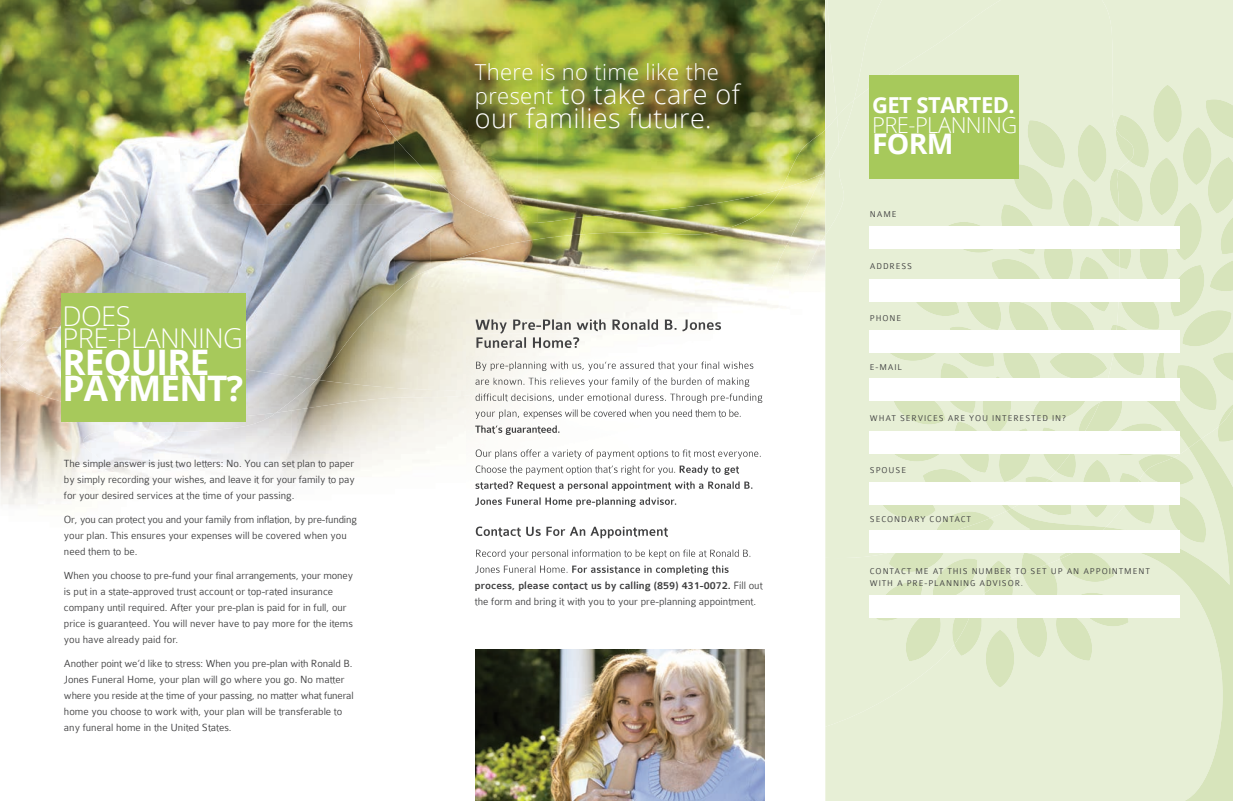
<style>
.page{position:relative;width:1233px;height:801px;background:#fff}
.page>*{position:absolute;margin:0;border:0;box-sizing:border-box;transform-origin:0 0}
.t1{font:700 35.2px/25.8px "Open Sans";letter-spacing:-.025em;color:#fff}
.t2{font:700 28.4px "Open Sans";color:#fff}
.t3{font:300 27.3px/22px "Open Sans";letter-spacing:-.025em;color:#fff}
.t4{font:300 27px/24px "Open Sans";letter-spacing:.015em;color:#fff}
.t5{font:300 22px "Open Sans";letter-spacing:.015em;color:#fff}
.t6{font:300 22px "Open Sans";letter-spacing:-.025em;color:#fff}
.t7{font:700 22px "Open Sans";letter-spacing:-.025em;color:#fff}
.t8{font:300 11.1px/16px "Colaborate";color:#3e3e3f}
.t9{font:300 9px/12px "Colaborate";letter-spacing:.1em;color:#3e3e3f}
.s1{font-size:22px}
.s2{font-weight:500}
</style>
<div class="page">
<img style="left:0;top:0;width:394px;height:341px">
<img style="left:394px;top:171px;width:36px;height:104px">
<img style="left:430px;top:204px;width:36px;height:52px">
<img style="left:358px;top:0;width:467px;height:68px">
<img style="left:789px;top:68px;width:36px;height:62px">
<img style="left:384px;top:68px;width:82px;height:103px">
<img style="left:361px;top:68px;width:23px;height:55px">
<img style="left:425px;top:170px;width:41px;height:34px">
<img style="left:1px;top:327px;width:315px;height:78px">
<img style="left:417px;top:256px;width:49px;height:124px">
<img style="left:384px;top:275px;width:34px;height:105px">
<img style="left:350px;top:303px;width:34px;height:77px">
<img style="left:316px;top:338px;width:34px;height:42px">
<img style="left:789px;top:130px;width:36px;height:43px">
<img style="left:276px;top:380px;width:190px;height:31px">
<img style="left:0;top:366px;width:72px;height:140px">
<img style="left:72px;top:405px;width:204px;height:33px">
<img style="left:789px;top:173px;width:36px;height:62px">
<img style="left:789px;top:235px;width:36px;height:53px">
<img style="left:291px;top:396px;width:175px;height:89px">
<img style="left:113px;top:411px;width:179px;height:86px">
<img style="left:78px;top:431px;width:36px;height:39px">
<div style="left:825px;top:558px;width:267px;height:243px;background:#e7efd6"></div>
<div style="left:825px;top:0;width:305px;height:558px;background:#e7efd6"></div>
<div style="left:61px;top:294px;width:184px;height:128px;background:#a7c95b"></div>
<img style="left:476px;top:649px;width:289px;height:152px">
<img style="left:466px;top:223px;width:251px;height:8px">
<img style="left:466px;top:53px;width:323px;height:170px">
<img style="left:717px;top:187px;width:72px;height:54px">
<img style="left:466px;top:231px;width:251px;height:125px">
<img style="left:781px;top:173px;width:8px;height:16px">
<img style="left:602px;top:241px;width:187px;height:115px">
<img style="left:645px;top:345px;width:37px;height:160px">
<img style="left:466px;top:371px;width:180px;height:168px">
<img style="left:476px;top:319px;width:245px;height:15px">
<img style="left:690px;top:324px;width:31px;height:10px">
<svg style="left:708px;top:330px;width:13px;height:4px"></svg>
<img style="left:476px;top:337px;width:103px;height:11px">
<img style="left:476px;top:361px;width:133px;height:10px">
<img style="left:612px;top:361px;width:142px;height:10px">
<img style="left:475px;top:380px;width:15px;height:5px">
<img style="left:493px;top:377px;width:35px;height:8px">
<img style="left:528px;top:377px;width:7px;height:8px">
<img style="left:535px;top:377px;width:50px;height:8px">
<img style="left:588px;top:377px;width:162px;height:10px">
<img style="left:475px;top:393px;width:288px;height:10px">
<img style="left:475px;top:409px;width:45px;height:10px">
<img style="left:524px;top:409px;width:217px;height:10px">
<img style="left:475px;top:425px;width:84px;height:10px">
<img style="left:476px;top:449px;width:285px;height:10px">
<img style="left:476px;top:465px;width:200px;height:10px">
<img style="left:680px;top:465px;width:59px;height:10px">
<img style="left:475px;top:481px;width:39px;height:9px">
<img style="left:518px;top:481px;width:235px;height:10px">
<img style="left:475px;top:497px;width:201px;height:10px">
<img style="left:476px;top:527px;width:192px;height:11px">
<img style="left:476px;top:549px;width:275px;height:10px">
<img style="left:708px;top:549px;width:43px;height:3px">
<img style="left:475px;top:566px;width:25px;height:7px">
<img style="left:504px;top:565px;width:64px;height:8px">
<img style="left:572px;top:565px;width:157px;height:10px">
<img style="left:605px;top:581px;width:121px;height:1px">
<svg style="left:475px;top:63px;width:266px;height:65px;background:#7d8434"></svg>
<img style="left:1205px;top:99px;width:28px;height:39px">
<img style="left:1169px;top:265px;width:37px;height:52px">
<img style="left:1118px;top:302px;width:43px;height:28px">
<img style="left:953px;top:421px;width:33px;height:52px">
<img style="left:923px;top:469px;width:55px;height:13px">
<img style="left:931px;top:558px;width:48px;height:37px">
<img style="left:985px;top:578px;width:28px;height:41px">
<img style="left:984px;top:560px;width:27px;height:34px">
<img style="left:937px;top:511px;width:49px;height:19px">
<img style="left:982px;top:376px;width:4px;height:55px">
<img style="left:1139px;top:249px;width:30px;height:30px">
<img style="left:888px;top:454px;width:58px;height:8px">
<img style="left:889px;top:553px;width:56px;height:19px">
<img style="left:879px;top:505px;width:57px;height:14px">
<img style="left:939px;top:363px;width:38px;height:50px">
<img style="left:1117px;top:325px;width:29px;height:5px">
<img style="left:1108px;top:325px;width:9px;height:5px">
<img style="left:1052px;top:302px;width:44px;height:28px">
<img style="left:1078px;top:256px;width:35px;height:56px">
<img style="left:1007px;top:302px;width:45px;height:28px">
<img style="left:948px;top:326px;width:38px;height:41px">
<img style="left:964px;top:302px;width:39px;height:28px">
<img style="left:991px;top:259px;width:52px;height:20px">
<img style="left:1043px;top:249px;width:31px;height:30px">
<img style="left:1119px;top:249px;width:14px;height:20px">
<img style="left:1096px;top:217px;width:24px;height:50px">
<img style="left:999px;top:204px;width:39px;height:51px">
<img style="left:893px;top:401px;width:53px;height:24px">
<img style="left:908px;top:302px;width:51px;height:14px">
<img style="left:1182px;top:310px;width:50px;height:36px">
<img style="left:1210px;top:260px;width:23px;height:31px">
<img style="left:1172px;top:203px;width:31px;height:57px">
<img style="left:1206px;top:157px;width:27px;height:57px">
<img style="left:1149px;top:157px;width:30px;height:58px">
<img style="left:1116px;top:170px;width:29px;height:52px">
<img style="left:1108px;top:169px;width:11px;height:42px">
<img style="left:1062px;top:179px;width:32px;height:47px">
<img style="left:943px;top:222px;width:56px;height:31px">
<img style="left:884px;top:353px;width:58px;height:8px">
<img style="left:1183px;top:127px;width:29px;height:58px">
<img style="left:1116px;top:115px;width:35px;height:53px">
<img style="left:1115px;top:129px;width:19px;height:32px">
<img style="left:1201px;top:365px;width:18px;height:45px">
<img style="left:1217px;top:409px;width:16px;height:30px">
<img style="left:1219px;top:404px;width:14px;height:23px">
<img style="left:1092px;top:439px;width:141px;height:362px">
<img style="left:986px;top:330px;width:215px;height:224px">
<img style="left:989px;top:505px;width:23px;height:6px">
<img style="left:1213px;top:352px;width:20px;height:29px">
<img style="left:1219px;top:217px;width:14px;height:37px">
<img style="left:1153px;top:85px;width:29px;height:58px">
<img style="left:1011px;top:164px;width:44px;height:46px">
<img style="left:1077px;top:124px;width:31px;height:58px">
<img style="left:1026px;top:120px;width:41px;height:48px">
<img style="left:1022px;top:564px;width:37px;height:31px">
<img style="left:1021px;top:553px;width:26px;height:21px">
<img style="left:954px;top:618px;width:29px;height:38px">
<img style="left:952px;top:618px;width:24px;height:27px">
<img style="left:1015px;top:618px;width:34px;height:40px">
<img style="left:875px;top:582px;width:48px;height:39px">
<img style="left:904px;top:618px;width:38px;height:43px">
<img style="left:986px;top:630px;width:28px;height:58px">
<img style="left:1060px;top:553px;width:54px;height:29px">
<img style="left:1059px;top:553px;width:18px;height:6px">
<img style="left:1076px;top:593px;width:53px;height:33px">
<img style="left:1054px;top:618px;width:40px;height:43px">
<div style="left:870px;top:75px;width:149px;height:104px;background:#a7c95b"></div>
<div style="left:869px;top:226px;width:310px;height:23px;background:#fff"></div>
<div style="left:869px;top:279px;width:310px;height:23px;background:#fff"></div>
<div style="left:869px;top:330px;width:310px;height:23px;background:#fff"></div>
<div style="left:869px;top:378px;width:310px;height:23px;background:#fff"></div>
<div style="left:869px;top:431px;width:310px;height:23px;background:#fff"></div>
<div style="left:869px;top:482px;width:310px;height:23px;background:#fff"></div>
<div style="left:869px;top:530px;width:310px;height:23px;background:#fff"></div>
<div style="left:869px;top:595px;width:310px;height:23px;background:#fff"></div>
<h3 class="t3" style="left:63px;top:305px;width:182px">DOES<br>PRE-PLANNING</h3>
<h1 class="t1" style="left:63px;top:349px;width:182px">REQUIRE<br>PAYMENT?</h1>
<p class="t8" style="left:64px;top:456px;width:292px;text-align:justify">The simple answer is just two letters: No. You can set plan to paper by simply recording your wishes, and leave it for your family to pay for your desired services at the time of your passing.</p>
<p class="t8" style="left:64px;top:512px;width:294px">Or, you can protect you and your family from inflation, by pre-funding your plan. This ensures your expenses will be covered when you need them to be.</p>
<p class="t8" style="left:64px;top:568px;width:291px">When you choose to pre-fund your final arrangements, your money is put in a state-approved trust account or top-rated insurance company until required. After your pre-plan is paid for in full, our price is guaranteed. You will never have to pay more for the items you have already paid for.</p>
<p class="t8" style="left:64px;top:656px;width:291px">Another point we’d like to stress: When you pre-plan with Ronald B.<br>Jones Funeral Home, your plan will go where you go. No matter where you reside at the time of your passing, no matter what funeral home you choose to work with, your plan will be transferable to any funeral home in the United States.</p>
<h3 class="t5" style="left:475px;top:57px;width:245px">There is no time like the</h3>
<h3 class="t4" style="left:475px;top:81px;width:266px"><span class="s1">present</span> to take care of our families future.</h3>
<p class="t8" style="left:475px;top:577px;width:289px"><span class="s2">process, please contact us by calling (859) 431-0072.</span> Fill out the form and bring it with you to your pre-planning appointment.</p>
<h3 class="t7" style="left:872px;top:89px;width:144px">GET STARTED.</h3>
<h3 class="t6" style="left:872px;top:110px;width:147px">PRE-PLANNING</h3>
<h2 class="t2" style="left:872px;top:124px;width:83px">FORM</h2>
<p class="t9" style="left:870px;top:209px;width:28px">NAME</p>
<p class="t9" style="left:870px;top:261px;width:44px">ADDRESS</p>
<p class="t9" style="left:870px;top:313px;width:33px">PHONE</p>
<p class="t9" style="left:870px;top:362px;width:33px">E-MAIL</p>
<p class="t9" style="left:870px;top:413px;width:197px">WHAT SERVICES ARE YOU INTERESTED IN?</p>
<p class="t9" style="left:870px;top:465px;width:38px">SPOUSE</p>
<p class="t9" style="left:870px;top:514px;width:103px">SECONDARY CONTACT</p>
<p class="t9" style="left:870px;top:565px;width:282px">CONTACT ME AT THIS NUMBER TO SET UP AN APPOINTMENT<br>WITH A PRE-PLANNING ADVISOR.</p>
</div>
